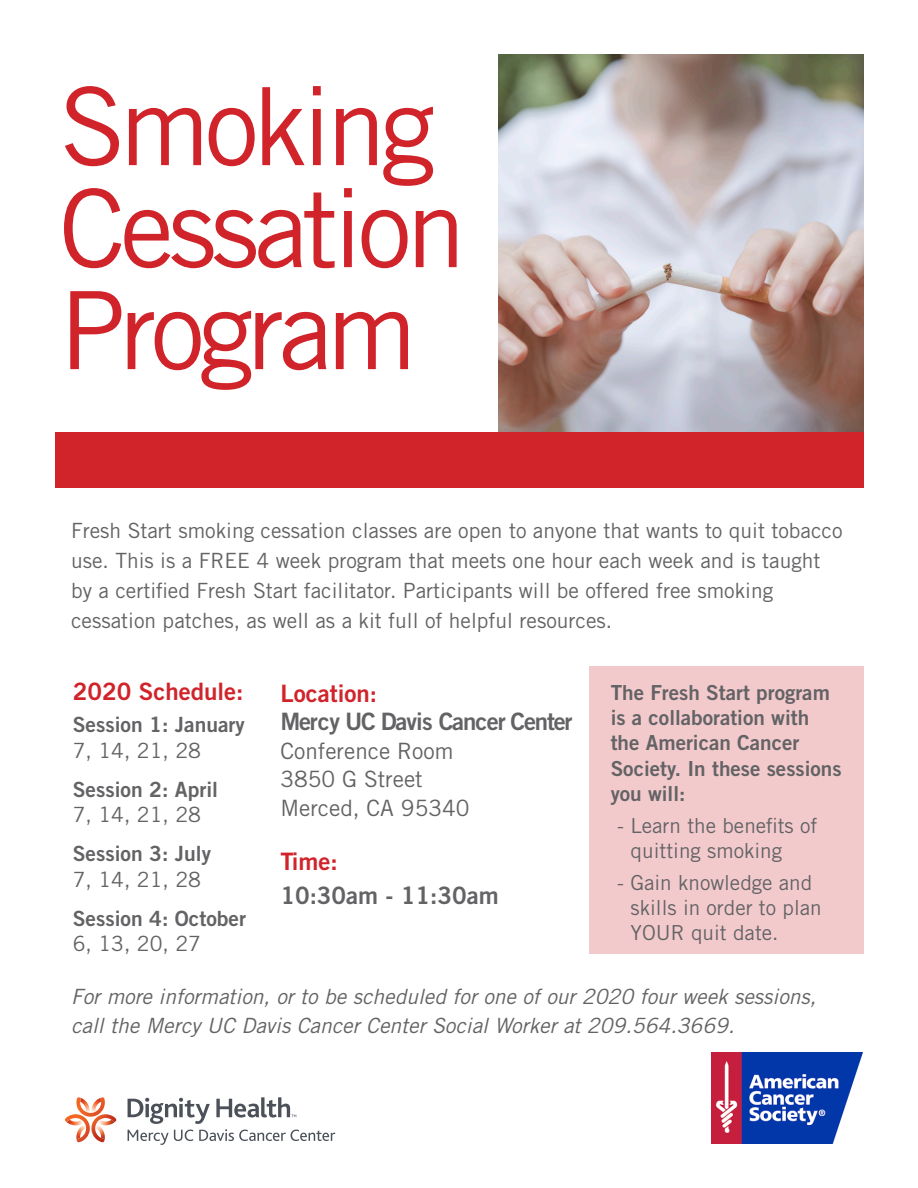
<style>
.page{position:relative;width:918px;height:1188px;background:#fff}
.page>*{position:absolute;margin:0;border:0;box-sizing:border-box;transform-origin:0 0}
.t1{font:108px/102px "Trade Gothic LT Std";letter-spacing:-.05em;color:#d1232a}
.t2{font:24px "Trade Gothic LT Std Bd 2";color:#d1232a}
.t3{font:24px "Trade Gothic LT Std Bd 2";letter-spacing:-.05em;color:#636366}
.t4{font:24px "Trade Gothic LT Std Bd 2";color:#636366}
.t5{font:22.5px "Trade Gothic LT Std";color:#636366}
.t6{font:21px/30px "Trade Gothic LT Std";color:#636366}
.t7{font:italic 21px/28.5px "Trade Gothic LT Std";color:#636366}
.t8{font:21px/25.5px "Trade Gothic LT Std Bd 2";color:#636366}
.t9{font:20.7px/25.2px "Trade Gothic LT Std Bd 2";color:#636366}
.t10{font:20.7px/25.2px "Trade Gothic LT Std";color:#636366}
.s1{font-family:"Trade Gothic LT Std"}
</style>
<div class="page">
<img style="left:499px;top:54px;width:365px;height:378px">
<div style="left:56px;top:432px;width:808px;height:56px;background:#d1232a"></div>
<svg style="left:65px;top:1097px;width:51px;height:45px"></svg>
<svg style="left:128px;top:1097px;width:207px;height:48px"></svg>
<div style="left:590px;top:666px;width:274px;height:288px;background:#f3cacc"></div>
<img style="left:712px;top:1053px;width:150px;height:90px">
<p class="t1" style="left:59px;top:74px;width:408px">Smoking<br>Cessation<br>Program</p>
<p class="t6" style="left:71px;top:516px;width:773px">Fresh Start smoking cessation classes are open to anyone that wants to quit tobacco use. This is a FREE 4 week program that meets one hour each week and is taught by a certified Fresh Start facilitator. Participants will be offered free smoking cessation patches, as well as a kit full of helpful resources.</p>
<p class="t2" style="left:73px;top:677px;width:172px">2020 Schedule:</p>
<p class="t8" style="left:73px;top:712px;width:174px">Session 1: January</p>
<p class="t6" style="left:73px;top:735px;width:130px">7, 14, 21, 28</p>
<p class="t8" style="left:73px;top:776px;width:147px">Session 2: April</p>
<p class="t6" style="left:73px;top:800px;width:130px">7, 14, 21, 28</p>
<p class="t8" style="left:73px;top:841px;width:140px">Session 3: July</p>
<p class="t6" style="left:73px;top:864px;width:130px">7, 14, 21, 28</p>
<p class="t8" style="left:73px;top:905px;width:175px">Session 4: October<br><span class="s1">6, 13, 20, 27</span></p>
<p class="t2" style="left:280px;top:679px;width:98px">Location:</p>
<p class="t3" style="left:280px;top:707px;width:294px">Mercy UC Davis Cancer Center</p>
<p class="t5" style="left:280px;top:737px;width:175px">Conference Room</p>
<p class="t5" style="left:280px;top:766px;width:144px">3850 G Street</p>
<p class="t5" style="left:280px;top:794px;width:191px">Merced, CA 95340</p>
<p class="t2" style="left:280px;top:847px;width:59px">Time:</p>
<p class="t4" style="left:280px;top:881px;width:220px">10:30am - 11:30am</p>
<p class="t9" style="left:611px;top:680px;width:232px">The Fresh Start program is a collaboration with the American Cancer<br>Society. In these sessions you will:</p>
<p class="t10" style="left:631px;top:813px;width:188px;text-indent:-14px">- Learn the benefits of quitting smoking</p>
<p class="t10" style="left:631px;top:870px;width:193px;text-indent:-14px">- Gain knowledge and skills in order to plan<br>YOUR quit date.</p>
<p class="t7" style="left:71px;top:983px;width:747px">For more information, or to be scheduled for one of our 2020 four week sessions, call the Mercy UC Davis Cancer Center Social Worker at 209.564.3669.</p>
</div>
